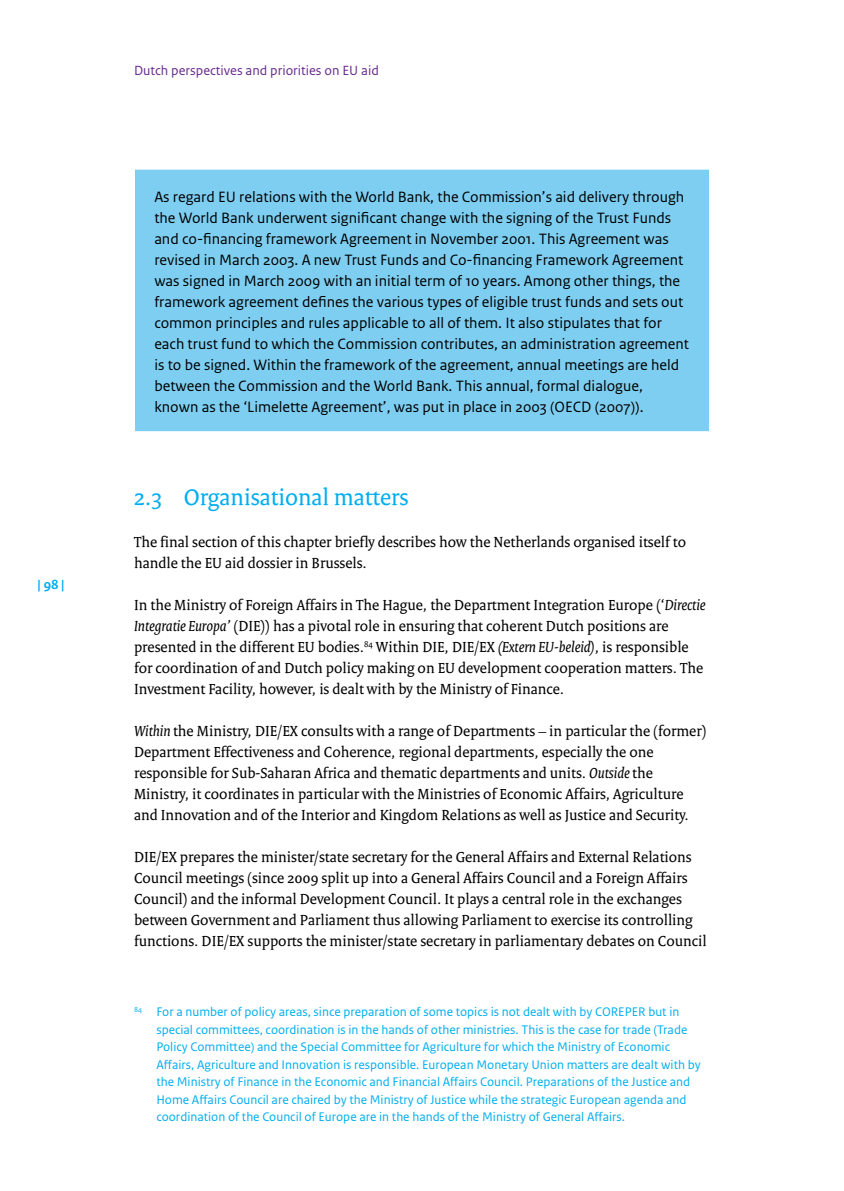
<style>
.page{position:relative;width:844px;height:1191px;background:#fff}
.page>*{position:absolute;margin:0;border:0;box-sizing:border-box;transform-origin:0 0}
.t1{font:24.5px "Rijksoverheid Serif";color:#00aeef}
.t2{font:15.75px/21px "Rijksoverheid Serif";color:#000}
.t3{font:15.75px/21px "Rijksoverheid Sans Text";color:#000}
.t4{font:14px "Rijksoverheid Sans Text";color:#662a8c}
.t5{font:700 14px "Rijksoverheid Sans Text";color:#00aeef}
.t6{font:13.12px/17.5px "Rijksoverheid Sans Text";color:#00aeef}
.s1{font-style:italic}
</style>
<div class="page">
<div style="left:134px;top:169px;width:575px;height:263px;background:#7dcef1"></div>
<hr style="left:134px;top:169px;width:575px;height:1px;background:#fff">
<hr style="left:134px;top:170px;width:1px;height:261px;background:#fff">
<hr style="left:708px;top:170px;width:1px;height:261px;background:#fff">
<hr style="left:134px;top:431px;width:575px;height:1px;background:#fff">
<p class="t5" style="left:38px;top:576px;width:28px">| 98 |</p>
<p class="t4" style="left:134px;top:62px;width:246px">Dutch perspectives and priorities on EU aid</p>
<p class="t3" style="left:154px;top:186px;width:536px">As regard EU relations with the World Bank, the Commission’s aid delivery through the World Bank underwent significant change with the signing of the Trust Funds and co-financing framework Agreement in November 2001. This Agreement was revised in March 2003. A new Trust Funds and Co-financing Framework Agreement was signed in March 2009 with an initial term of 10 years. Among other things, the framework agreement defines the various types of eligible trust funds and sets out common principles and rules applicable to all of them. It also stipulates that for each trust fund to which the Commission contributes, an administration agreement is to be signed. Within the framework of the agreement, annual meetings are held between the Commission and the World Bank. This annual, formal dialogue, known as the ‘Limelette Agreement’, was put in place in 2003 (OECD (2007)).</p>
<h1 class="t1" style="left:134px;top:482px;width:276px">2.3 Organisational matters</h1>
<p class="t2" style="left:134px;top:531px;width:553px">The final section of this chapter briefly describes how the Netherlands organised itself to handle the EU aid dossier in Brussels.</p>
<p class="t2" style="left:134px;top:594px;width:572px">In the Ministry of Foreign Affairs in The Hague, the Department Integration Europe (‘<span class="s1">Directie Integratie Europa’</span> (DIE)) has a pivotal role in ensuring that coherent Dutch positions are presented in the different EU bodies.<sup>84</sup> Within DIE, DIE/EX <span class="s1">(Extern EU-beleid)</span>, is responsible for coordination of and Dutch policy making on EU development cooperation matters. The Investment Facility, however, is dealt with by the Ministry of Finance.</p>
<p class="t2" style="left:134px;top:720px;width:573px"><span class="s1">Within</span> the Ministry, DIE/EX consults with a range of Departments – in particular the (former)<br>Department Effectiveness and Coherence, regional departments, especially the one responsible for Sub-Saharan Africa and thematic departments and units. <span class="s1">Outside</span> the Ministry, it coordinates in particular with the Ministries of Economic Affairs, Agriculture and Innovation and of the Interior and Kingdom Relations as well as Justice and Security.</p>
<p class="t2" style="left:134px;top:846px;width:574px">DIE/EX prepares the minister/state secretary for the General Affairs and External Relations Council meetings (since 2009 split up into a General Affairs Council and a Foreign Affairs Council) and the informal Development Council. It plays a central role in the exchanges between Government and Parliament thus allowing Parliament to exercise its controlling functions. DIE/EX supports the minister/state secretary in parliamentary debates on Council</p>
<p class="t6" style="left:156px;top:1003px;width:545px;text-indent:-22px"><sup>84</sup> For a number of policy areas, since preparation of some topics is not dealt with by COREPER but in special committees, coordination is in the hands of other ministries. This is the case for trade (Trade Policy Committee) and the Special Committee for Agriculture for which the Ministry of Economic Affairs, Agriculture and Innovation is responsible. European Monetary Union matters are dealt with by the Ministry of Finance in the Economic and Financial Affairs Council. Preparations of the Justice and Home Affairs Council are chaired by the Ministry of Justice while the strategic European agenda and coordination of the Council of Europe are in the hands of the Ministry of General Affairs.</p>
</div>
